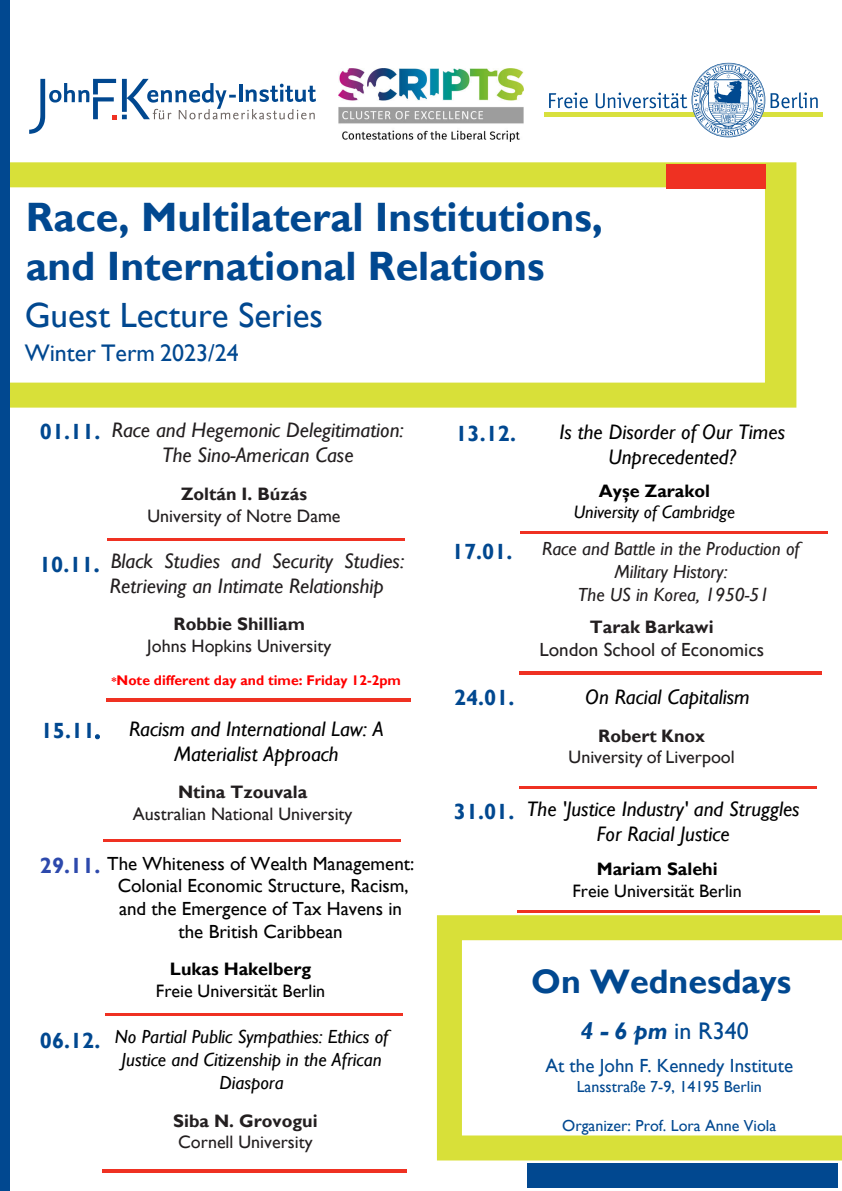
<style>
.page{position:relative;width:842px;height:1191px;background:#fff}
.page>*{position:absolute;margin:0;border:0;box-sizing:border-box;transform-origin:0 0}
.t1{font:700 41px/49.2px "Gill Sans";color:#014890}
.t2{font:35px "Gill Sans";color:#014890}
.t3{font:700 34px "Gill Sans";color:#014890}
.t4{font:24px "Gill Sans";color:#014890}
.t5{font:700 22px "Gill Sans";color:#014890}
.t6{font:italic 21px/25.2px "Gill Sans";color:#000;text-align:center}
.t7{font:italic 21px/24.8px "Gill Sans";color:#231f20;text-align:center}
.t8{font:19px "Gill Sans";color:#000}
.t9{font:italic 19px/22.8px "Gill Sans";color:#000;text-align:center}
.t10{font:italic 19px/22.8px "Gill Sans";color:#231f20;text-align:center}
.t11{font:19px "Gill Sans";color:#014890}
.t12{font:19px "Gill Sans";color:#231f20}
.t13{font:18px/21.6px "Gill Sans";color:#231f20;text-align:center}
.t14{font:18px "Gill Sans";color:#000}
.t15{font:700 18px "Gill Sans";color:#000}
.t16{font:18px "Gill Sans";color:#221e1f}
.t17{font:700 18px "Gill Sans";color:#231f20}
.t18{font:italic 18px "Gill Sans";color:#000}
.t19{font:700 18px "Gill Sans";color:#221e1f}
.t20{font:16px "Gill Sans";color:#014890}
.t21{font:16px "Gill Sans";color:#014890}
.t22{font:700 14px "Gill Sans";color:#f00}
.s1{font-size:24px}
.s2{font-weight:700}
.s3{font-size:11px}
.s4{font-family:"Nexus Sans Bold SC";font-weight:400}
.s5{font-weight:700;font-size:22px;color:#2d49ac}
.s6{font-weight:700;font-style:italic}
</style>
<div class="page">
<svg style="left:10px;top:162px;width:785px;height:246px"></svg>
<div style="left:666px;top:164px;width:100px;height:24px;background:#ef3122"></div>
<div style="left:528px;top:1163px;width:310px;height:25px;background:#014890"></div>
<svg style="left:437px;top:915px;width:405px;height:245px"></svg>
<div style="left:0;top:0;width:10px;height:1191px;background:#014890"></div>
<hr style="left:107px;top:538px;width:298px;height:3px;background:#ef3122">
<hr style="left:106px;top:699px;width:305px;height:3px;background:#ef3122">
<svg style="left:29px;top:79px;width:287px;height:55px"></svg>
<svg style="left:549px;top:92px;width:39px;height:16px"></svg>
<div style="left:544px;top:112px;width:278px;height:5px;background:#d8e03d"></div>
<svg style="left:596px;top:63px;width:222px;height:74px"></svg>
<img style="left:338px;top:68px;width:185px;height:74px">
<hr style="left:102px;top:1169px;width:305px;height:3px;background:#ef3122">
<hr style="left:520px;top:532px;width:307px;height:2px;background:#ef3122">
<hr style="left:520px;top:671px;width:302px;height:3px;background:#ef3122">
<hr style="left:518px;top:786px;width:298px;height:2px;background:#ef3122">
<hr style="left:103px;top:840px;width:298px;height:2px;background:#ef3122">
<hr style="left:105px;top:1013px;width:298px;height:2px;background:#ef3122">
<hr style="left:517px;top:910px;width:302px;height:2px;background:#ef3122">
<p class="t1" style="left:26px;top:193px;width:579px">Race, Multilateral Institutions, and International Relations</p>
<p class="t2" style="left:25px;top:295px;width:300px">Guest Lecture Series</p>
<p class="t4" style="left:25px;top:339px;width:216px">Winter Term 2023/24</p>
<p class="t5" style="left:40px;top:418px;width:62px">01.11.</p>
<p class="t5" style="left:39px;top:551px;width:62px">10.11<span class="s1">.</span></p>
<p class="t7" style="left:112px;top:418px;width:293px">Race and Hegemonic Delegitimation:<br>The Sino-American Case</p>
<p class="t13" style="left:148px;top:483px;width:194px;line-height:21.9px"><span class="s2">Zoltán I. Búzás<br></span>University of Notre Dame</p>
<p class="t7" style="left:110px;top:549px;width:296px;line-height:25.2px;text-align:left">Black Studies and Security Studies:<br>Retrieving an Intimate Relationship</p>
<p class="t13" style="left:147px;top:614px;width:185px"><span class="s2">Robbie Shilliam<br></span>Johns Hopkins University</p>
<p class="t22" style="left:111px;top:672px;width:291px"><span class="s3">*</span>Note different day and time: Friday 12-2pm</p>
<p class="t5" style="left:41px;top:718px;width:61px">15.11<span class="s4">.</span></p>
<p class="t6" style="left:129px;top:717px;width:256px">Racism and International Law: A<br>Materialist Approach</p>
<p class="t19" style="left:178px;top:781px;width:131px">Ntina Tzouvala</p>
<p class="t16" style="left:133px;top:803px;width:221px">Australian National University</p>
<p class="t8" style="left:40px;top:852px;width:376px"><span class="s5">29.11.</span> The Whiteness of Wealth Management:</p>
<p class="t8" style="left:118px;top:875px;width:292px">Colonial Economic Structure, Racism,</p>
<p class="t8" style="left:119px;top:898px;width:285px">and the Emergence of Tax Havens in</p>
<p class="t8" style="left:178px;top:920px;width:166px">the British Caribbean</p>
<p class="t5" style="left:40px;top:1027px;width:62px">06.12.</p>
<p class="t15" style="left:170px;top:958px;width:143px">Lukas Hakelberg</p>
<p class="t14" style="left:156px;top:980px;width:171px">Freie Universität Berlin</p>
<p class="t9" style="left:115px;top:1026px;width:275px">No Partial Public Sympathies: Ethics of<br>Justice and Citizenship in the African<br>Diaspora</p>
<p class="t5" style="left:455px;top:420px;width:62px">13.12.</p>
<p class="t5" style="left:452px;top:538px;width:62px">17.01.</p>
<p class="t6" style="left:560px;top:419px;width:227px">Is the Disorder of Our Times<br>Unprecedented?</p>
<p class="t15" style="left:599px;top:480px;width:113px">Ayşe Zarakol</p>
<p class="t18" style="left:574px;top:502px;width:163px">University of Cambridge</p>
<p class="t10" style="left:542px;top:538px;width:259px">Race and Battle in the Production of<br>Military History:<br>The US in Korea, 1950-51</p>
<p class="t17" style="left:590px;top:616px;width:125px">Tarak Barkawi</p>
<p class="t12" style="left:539px;top:638px;width:226px">London School of Economics</p>
<p class="t5" style="left:454px;top:684px;width:62px">24.01.</p>
<p class="t5" style="left:454px;top:798px;width:62px">31.01.</p>
<p class="t6" style="left:585px;top:685px;width:166px">On Racial Capitalism</p>
<p class="t13" style="left:569px;top:725px;width:168px"><span class="s2">Robert Knox<br></span>University of Liverpool</p>
<p class="t6" style="left:527px;top:796px;width:274px">The 'Justice Industry' and Struggles<br>For Racial Justice</p>
<p class="t15" style="left:597px;top:858px;width:122px">Mariam Salehi</p>
<p class="t14" style="left:572px;top:880px;width:171px">Freie Universität Berlin</p>
<p class="t3" style="left:531px;top:961px;width:262px">On Wednesdays</p>
<p class="t4" style="left:581px;top:1016px;width:169px"><span class="s6">4 - 6 pm</span> in R340</p>
<p class="t11" style="left:545px;top:1054px;width:249px">At the John F. Kennedy Institute</p>
<p class="t21" style="left:577px;top:1077px;width:187px">Lansstraße 7-9, 14195 Berlin</p>
<p class="t17" style="left:173px;top:1109px;width:146px">Siba N. Grovogui</p>
<p class="t20" style="left:562px;top:1115px;width:215px">Organizer: Prof. Lora Anne Viola</p>
<p class="t13" style="left:178px;top:1131px;width:136px">Cornell University</p>
</div>
